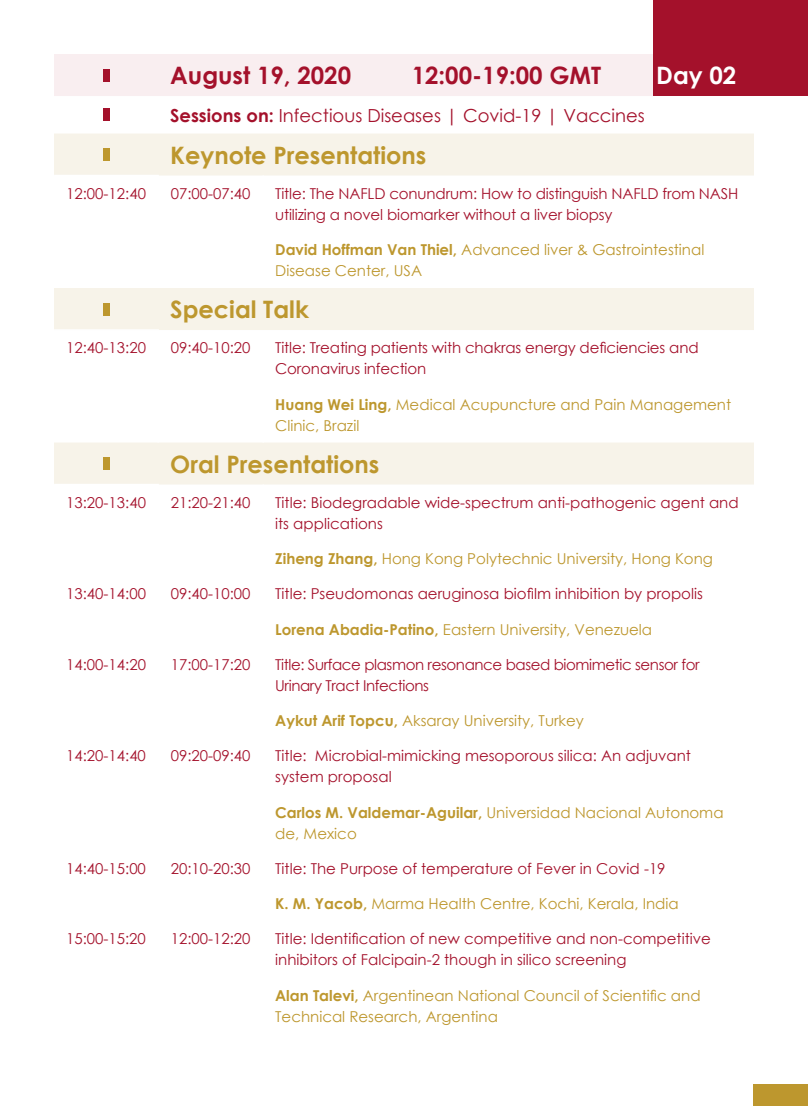
<style>
.page{position:relative;width:808px;height:1106px;background:#fff}
.page>*{position:absolute;margin:0;border:0;box-sizing:border-box;transform-origin:0 0}
.t1{font:700 24px "Century Gothic";color:#bd972e}
.t2{font:700 24px "Century Gothic";color:#a4112b}
.t3{font:700 24px "Century Gothic";color:#fff}
.t4{font:18px "Century Gothic";color:#a4112b}
.t5{font:15px/21px "Century Gothic";color:#a4112b}
.t6{font:15px/21px "Century Gothic";color:#bd972e}
.t7{font:15px/21px "Century Gothic";letter-spacing:-.025em;color:#a4112b}
.s1{font-weight:700}
</style>
<div class="page">
<div style="left:54px;top:54px;width:599px;height:42px;background:#f9eef0"></div>
<svg style="left:54px;top:134px;width:700px;height:351px"></svg>
<hr style="left:54px;top:175px;width:105px;height:1px;background:#fff">
<hr style="left:54px;top:329px;width:105px;height:2px;background:#fff">
<hr style="left:54px;top:484px;width:105px;height:1px;background:#fff">
<hr style="left:157px;top:176px;width:2px;height:56px;background:#fff">
<hr style="left:262px;top:176px;width:2px;height:56px;background:#fff">
<hr style="left:157px;top:232px;width:2px;height:56px;background:#fff">
<hr style="left:262px;top:232px;width:2px;height:56px;background:#fff">
<hr style="left:157px;top:331px;width:2px;height:55px;background:#fff">
<hr style="left:262px;top:330px;width:2px;height:56px;background:#fff">
<hr style="left:157px;top:386px;width:2px;height:57px;background:#fff">
<hr style="left:262px;top:386px;width:2px;height:57px;background:#fff">
<div style="left:103px;top:69px;width:6px;height:12px;background:#a4112b"></div>
<div style="left:103px;top:108px;width:6px;height:12px;background:#a4112b"></div>
<div style="left:103px;top:148px;width:6px;height:13px;background:#bd972e"></div>
<div style="left:103px;top:303px;width:6px;height:12px;background:#bd972e"></div>
<div style="left:103px;top:457px;width:6px;height:13px;background:#bd972e"></div>
<div style="left:754px;top:1084px;width:54px;height:22px;background:#bd972e"></div>
<div style="left:653px;top:0;width:155px;height:96px;background:#a4112b"></div>
<h1 class="t2" style="left:170px;top:57px;width:182px">August 19, 2020</h1>
<h1 class="t2" style="left:412px;top:57px;width:191px">12:00-19:00 GMT</h1>
<p class="t4" style="left:170px;top:102px;width:476px"><span class="s1">Sessions on:</span> Infectious Diseases | Covid-19 | Vaccines</p>
<h1 class="t1" style="left:170px;top:137px;width:258px">Keynote Presentations</h1>
<h1 class="t3" style="left:656px;top:57px;width:82px">Day 02</h1>
<p class="t5" style="left:66px;top:183px;width:81px">12:00-12:40</p>
<p class="t5" style="left:171px;top:183px;width:81px">07:00-07:40</p>
<p class="t5" style="left:275px;top:183px;width:465px">Title: The NAFLD conundrum: How to distinguish NAFLD from NASH utilizing a novel biomarker without a liver biopsy</p>
<p class="t6" style="left:275px;top:239px;width:431px"><span class="s1">David Hoffman Van Thiel,</span> Advanced liver &amp; Gastrointestinal<br>Disease Center, USA</p>
<h1 class="t1" style="left:170px;top:291px;width:140px">Special Talk</h1>
<p class="t5" style="left:66px;top:337px;width:81px">12:40-13:20</p>
<p class="t5" style="left:171px;top:337px;width:81px">09:40-10:20</p>
<p class="t5" style="left:275px;top:337px;width:425px">Title: Treating patients with chakras energy deficiencies and<br>Coronavirus infection</p>
<p class="t6" style="left:275px;top:393px;width:457px"><span class="s1">Huang Wei Ling,</span> Medical Acupuncture and Pain Management<br>Clinic, Brazil</p>
<h1 class="t1" style="left:170px;top:446px;width:211px">Oral Presentations</h1>
<p class="t5" style="left:66px;top:492px;width:81px">13:20-13:40</p>
<p class="t5" style="left:171px;top:492px;width:81px">21:20-21:40</p>
<p class="t5" style="left:275px;top:492px;width:465px">Title: Biodegradable wide-spectrum anti-pathogenic agent and its applications</p>
<p class="t6" style="left:275px;top:548px;width:439px"><span class="s1">Ziheng Zhang,</span> Hong Kong Polytechnic University, Hong Kong</p>
<p class="t5" style="left:66px;top:583px;width:81px">13:40-14:00</p>
<p class="t5" style="left:171px;top:583px;width:81px">09:40-10:00</p>
<p class="t5" style="left:275px;top:583px;width:429px">Title: Pseudomonas aeruginosa biofilm inhibition by propolis</p>
<p class="t6" style="left:275px;top:618px;width:378px"><span class="s1">Lorena Abadia-Patino,</span> Eastern University, Venezuela</p>
<p class="t5" style="left:66px;top:654px;width:81px">14:00-14:20</p>
<p class="t5" style="left:171px;top:654px;width:81px">17:00-17:20</p>
<p class="t7" style="left:275px;top:654px;width:426px">Title: Surface plasmon resonance based biomimetic sensor for<br>Urinary Tract Infections</p>
<p class="t6" style="left:275px;top:710px;width:310px"><span class="s1">Aykut Arif Topcu,</span> Aksaray University, Turkey</p>
<p class="t5" style="left:66px;top:745px;width:81px">14:20-14:40</p>
<p class="t5" style="left:171px;top:745px;width:81px">09:20-09:40</p>
<p class="t5" style="left:275px;top:745px;width:417px">Title: Microbial-mimicking mesoporous silica: An adjuvant system proposal</p>
<p class="t6" style="left:275px;top:801px;width:450px"><span class="s1">Carlos M. Valdemar-Aguilar,</span> Universidad Nacional Autonoma de, Mexico</p>
<p class="t5" style="left:66px;top:858px;width:81px">14:40-15:00</p>
<p class="t5" style="left:171px;top:858px;width:81px">20:10-20:30</p>
<p class="t5" style="left:275px;top:858px;width:392px">Title: The Purpose of temperature of Fever in Covid -19</p>
<p class="t6" style="left:275px;top:893px;width:405px"><span class="s1">K. M. Yacob,</span> Marma Health Centre, Kochi, Kerala, India</p>
<p class="t5" style="left:66px;top:928px;width:81px">15:00-15:20</p>
<p class="t5" style="left:171px;top:928px;width:81px">12:00-12:20</p>
<p class="t5" style="left:275px;top:928px;width:437px">Title: Identification of new competitive and non-competitive inhibitors of Falcipain-2 though in silico screening</p>
<p class="t6" style="left:275px;top:984px;width:427px"><span class="s1">Alan Talevi,</span> Argentinean National Council of Scientific and<br>Technical Research, Argentina</p>
</div>
